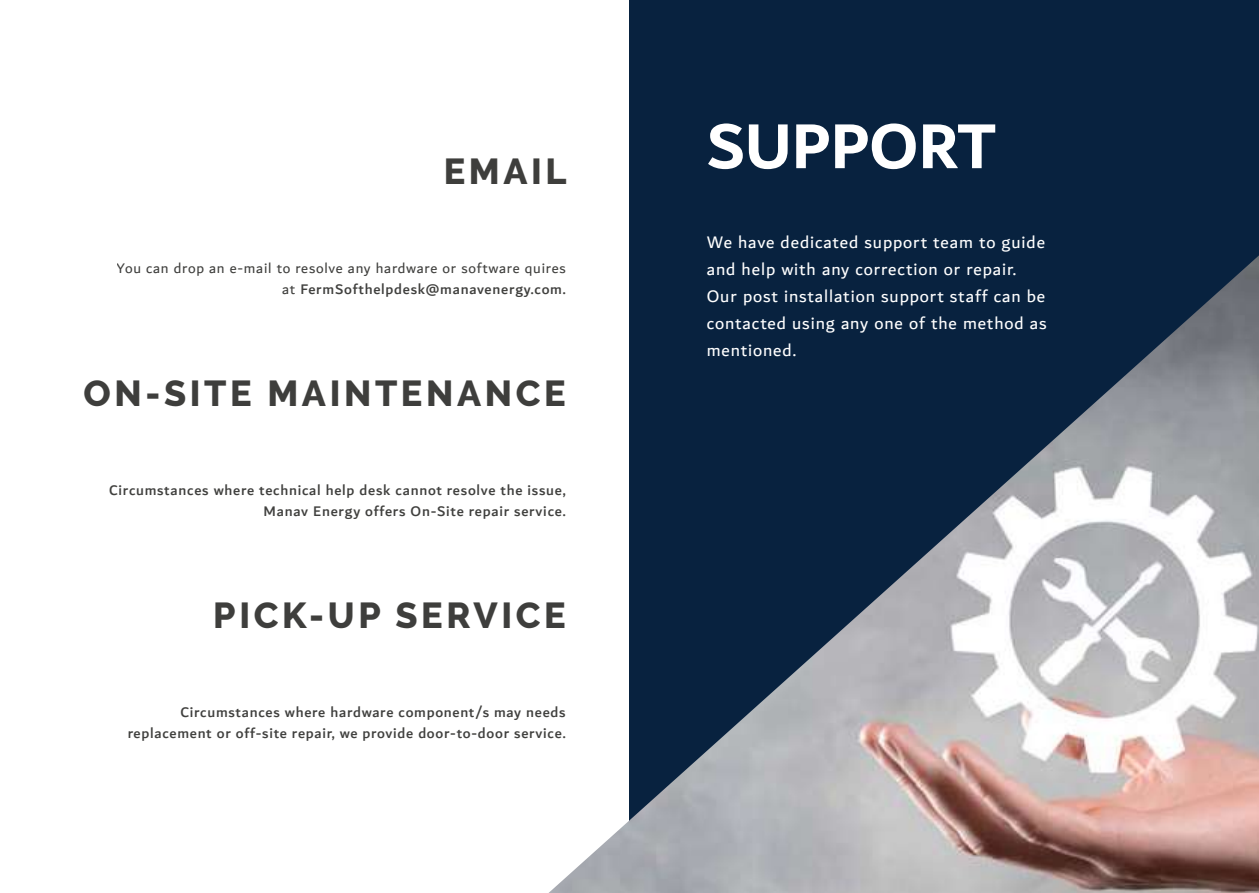
<style>
.page{position:relative;width:1259px;height:893px;background:#fff}
.page>*{position:absolute;margin:0;border:0;box-sizing:border-box;transform-origin:0 0}
.t1{font:700 67.5px "Dubai";color:#fff}
.t2{font:800 36px "Raleway";letter-spacing:.1em;color:#3e3e3c}
.t3{font:18px/27px "Dubai";letter-spacing:.05em;color:#fff}
.t4{font:500 15px/21px "Dubai";letter-spacing:.05em;color:#3e3e3c;text-align:right}
.t5{font:15px/21px "Dubai";letter-spacing:.05em;color:#3e3e3c;text-align:right}
.s1{font-weight:500}
</style>
<div class="page">
<div style="left:629px;top:0;width:630px;height:893px;background:#08223f"></div>
<img style="left:549px;top:255px;width:710px;height:638px">
<h2 class="t2" style="left:444px;top:151px;width:124px">EMAIL</h2>
<p class="t5" style="left:117px;top:258px;width:450px">You can drop an e-mail to resolve any hardware or software quires at <span class="s1">FermSofthelpdesk@manavenergy.com.</span></p>
<h2 class="t2" style="left:84px;top:373px;width:483px">ON-SITE MAINTENANCE</h2>
<p class="t4" style="left:109px;top:480px;width:458px">Circumstances where technical help desk cannot resolve the issue,<br>Manav Energy offers On-Site repair service.</p>
<h2 class="t2" style="left:213px;top:595px;width:354px">PICK-UP SERVICE</h2>
<p class="t4" style="left:128px;top:701px;width:440px">Circumstances where hardware component/s may needs replacement or off-site repair, we provide door-to-door service.</p>
<h1 class="t1" style="left:707px;top:105px;width:291px">SUPPORT</h1>
<p class="t3" style="left:707px;top:228px;width:341px">We have dedicated support team to guide and help with any correction or repair.<br>Our post installation support staff can be contacted using any one of the method as mentioned.</p>
</div>
